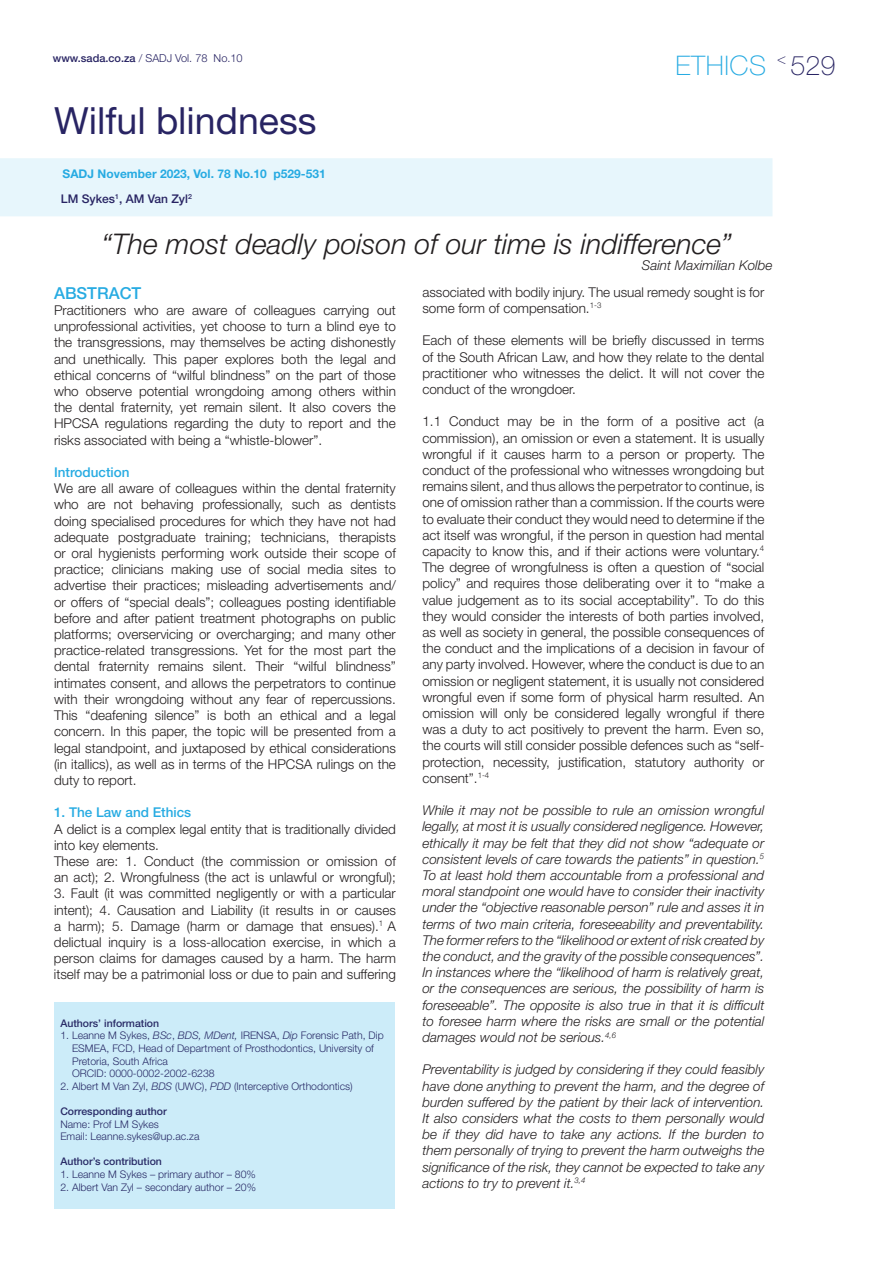
<style>
.page{position:relative;width:893px;height:1263px;background:#fff}
.page>*{position:absolute;margin:0;border:0;box-sizing:border-box;transform-origin:0 0}
.t1{font:37.5px "Helvetica Neue LT Std";color:#282463}
.t2{font:italic 300 28.5px "Helvetica Neue LT Std";color:#231f20}
.t3{font:100 27px "Helvetica Neue LT Std";letter-spacing:.02em;color:#27abe2}
.t4{font:500 16.5px "Helvetica Neue LT Std";color:#27abe2}
.t5{font:300 13.5px/16.2px "Helvetica Neue LT Std";color:#231f20;text-align:justify}
.t6{font:italic 300 13.5px/16.2px "Helvetica Neue LT Std";color:#231f20;text-align:justify}
.t7{font:500 13.5px "Helvetica Neue LT Std";color:#27abe2}
.t8{font:700 12px/25.2px "Helvetica Neue LT Std";color:#27abe2}
.t9{font:300 10.95px "Helvetica Neue LT Std";color:#282463}
.t10{font:300 10.5px/12.6px "Helvetica Neue LT Std";color:#282a66}
.t11{font:500 10.5px "Helvetica Neue LT Std";color:#282a66}
.s1{font-weight:500}
.s2{color:#282463}
.s3{font-weight:500;color:#282463}
.s4{font-style:italic}
</style>
<div class="page">
<div style="left:55px;top:1002px;width:340px;height:206px;background:#ccecf9"></div>
<div style="left:1px;top:159px;width:771px;height:57px;background:#e7f6fc"></div>
<div style="left:0;top:158px;width:772px;height:58px;border:2px solid #e7f6fc"></div>
<p class="t9" style="left:53px;top:51px;width:191px"><span class="s1">www.sada.co.za</span> / SADJ Vol. 78 No.10</p>
<h3 class="t3" style="left:675px;top:50px;width:161px">ETHICS <sup>&lt;</sup> <span class="s2">529</span></h3>
<h1 class="t1" style="left:54px;top:98px;width:264px">Wilful blindness</h1>
<p class="t8" style="left:61px;top:161px;width:266px">SADJ November 2023, Vol. 78 No.10 p529-531<br><span class="s3">LM Sykes</span><sup>1</sup><span class="s3">, AM Van Zyl</span><sup>2</sup></p>
<h2 class="t2" style="left:102px;top:227px;width:632px">“The most deadly poison of our time is indifference”</h2>
<p class="t6" style="left:642px;top:257px;width:132px">Saint Maximilian Kolbe</p>
<p class="t4" style="left:54px;top:283px;width:89px">ABSTRACT</p>
<p class="t5" style="left:54px;top:302px;width:343px">Practitioners who are aware of colleagues carrying out unprofessional activities, yet choose to turn a blind eye to the transgressions, may themselves be acting dishonestly and unethically. This paper explores both the legal and ethical concerns of “wilful blindness” on the part of those who observe potential wrongdoing among others within the dental fraternity, yet remain silent. It also covers the HPCSA regulations regarding the duty to report and the risks associated with being a “whistle-blower”.</p>
<p class="t7" style="left:54px;top:464px;width:77px">Introduction</p>
<p class="t5" style="left:54px;top:480px;width:343px">We are all aware of colleagues within the dental fraternity who are not behaving professionally, such as dentists doing specialised procedures for which they have not had adequate postgraduate training; technicians, therapists or oral hygienists performing work outside their scope of practice; clinicians making use of social media sites to advertise their practices; misleading advertisements and/ or offers of “special deals”; colleagues posting identifiable before and after patient treatment photographs on public platforms; overservicing or overcharging; and many other practice-related transgressions. Yet for the most part the dental fraternity remains silent. Their “wilful blindness” intimates consent, and allows the perpetrators to continue with their wrongdoing without any fear of repercussions.<br>This “deafening silence” is both an ethical and a legal concern. In this paper, the topic will be presented from a legal standpoint, and juxtaposed by ethical considerations (in itallics), as well as in terms of the HPCSA rulings on the duty to report.</p>
<p class="t7" style="left:54px;top:804px;width:139px">1. The Law and Ethics</p>
<p class="t5" style="left:54px;top:820px;width:343px;text-align:left">A delict is a complex legal entity that is traditionally divided into key elements.<br>These are: 1. Conduct (the commission or omission of an act); 2. Wrongfulness (the act is unlawful or wrongful);</p>
<p class="t5" style="left:54px;top:885px;width:343px">3. Fault (it was committed negligently or with a particular intent); 4. Causation and Liability (it results in or causes a harm); 5. Damage (harm or damage that ensues).<sup>1</sup> A delictual inquiry is a loss-allocation exercise, in which a person claims for damages caused by a harm. The harm itself may be a patrimonial loss or due to pain and suffering</p>
<p class="t11" style="left:60px;top:1017px;width:100px">Authors’ information</p>
<p class="t10" style="left:72px;top:1029px;width:313px;text-indent:-12px">1. Leanne M Sykes, <span class="s4">BSc</span>, <span class="s4">BDS, MDent,</span> IRENSA, <span class="s4">Dip</span> Forensic Path, Dip ESMEA, FCD, Head of Department of Prosthodontics, University of Pretoria, South Africa<br>ORCID: 0000-0002-2002-6238</p>
<p class="t10" style="left:60px;top:1079px;width:294px">2. Albert M Van Zyl, <span class="s4">BDS</span> (UWC), <span class="s4">PDD</span> (Interceptive Orthodontics)</p>
<p class="t11" style="left:60px;top:1105px;width:108px">Corresponding author</p>
<p class="t10" style="left:60px;top:1117px;width:141px">Name: Prof LM Sykes<br>Email: Leanne.sykes@up.ac.za</p>
<p class="t11" style="left:60px;top:1155px;width:103px">Author’s contribution</p>
<p class="t10" style="left:60px;top:1168px;width:197px">1. Leanne M Sykes – primary author – 80%</p>
<p class="t10" style="left:60px;top:1180px;width:197px">2. Albert Van Zyl – secondary author – 20%</p>
<p class="t5" style="left:422px;top:283px;width:343px">associated with bodily injury. The usual remedy sought is for some form of compensation.<sup>1-3</sup></p>
<p class="t5" style="left:422px;top:332px;width:343px">Each of these elements will be briefly discussed in terms of the South African Law, and how they relate to the dental practitioner who witnesses the delict. It will not cover the conduct of the wrongdoer.</p>
<p class="t5" style="left:422px;top:413px;width:343px">1.1 Conduct may be in the form of a positive act (a commission), an omission or even a statement. It is usually wrongful if it causes harm to a person or property. The conduct of the professional who witnesses wrongdoing but remains silent, and thus allows the perpetrator to continue, is one of omission rather than a commission. If the courts were to evaluate their conduct they would need to determine if the act itself was wrongful, if the person in question had mental capacity to know this, and if their actions were voluntary.<sup>4<br></sup>The degree of wrongfulness is often a question of “social policy” and requires those deliberating over it to “make a value judgement as to its social acceptability”. To do this they would consider the interests of both parties involved, as well as society in general, the possible consequences of the conduct and the implications of a decision in favour of any party involved. However, where the conduct is due to an omission or negligent statement, it is usually not considered wrongful even if some form of physical harm resulted. An omission will only be considered legally wrongful if there was a duty to act positively to prevent the harm. Even so, the courts will still consider possible defences such as “self&shy;protection, necessity, justification, statutory authority or consent”.<sup>1-4</sup></p>
<p class="t6" style="left:422px;top:802px;width:343px">While it may not be possible to rule an omission wrongful legally, at most it is usually considered negligence. However, ethically it may be felt that they did not show “adequate or consistent levels of care towards the patients” in question.<sup>5<br></sup>To at least hold them accountable from a professional and moral standpoint one would have to consider their inactivity under the “objective reasonable person” rule and asses it in terms of two main criteria, foreseeability and preventability.<br>The former refers to the “likelihood or extent of risk created by the conduct, and the gravity of the possible consequences”.<br>In instances where the “likelihood of harm is relatively great, or the consequences are serious, the possibility of harm is foreseeable”. The opposite is also true in that it is difficult to foresee harm where the risks are small or the potential damages would not be serious.<sup>4,6</sup></p>
<p class="t6" style="left:422px;top:1061px;width:343px">Preventability is judged by considering if they could feasibly have done anything to prevent the harm, and the degree of burden suffered by the patient by their lack of intervention.<br>It also considers what the costs to them personally would be if they did have to take any actions. If the burden to them personally of trying to prevent the harm outweighs the significance of the risk, they cannot be expected to take any actions to try to prevent it.<sup>3,4</sup></p>
</div>
